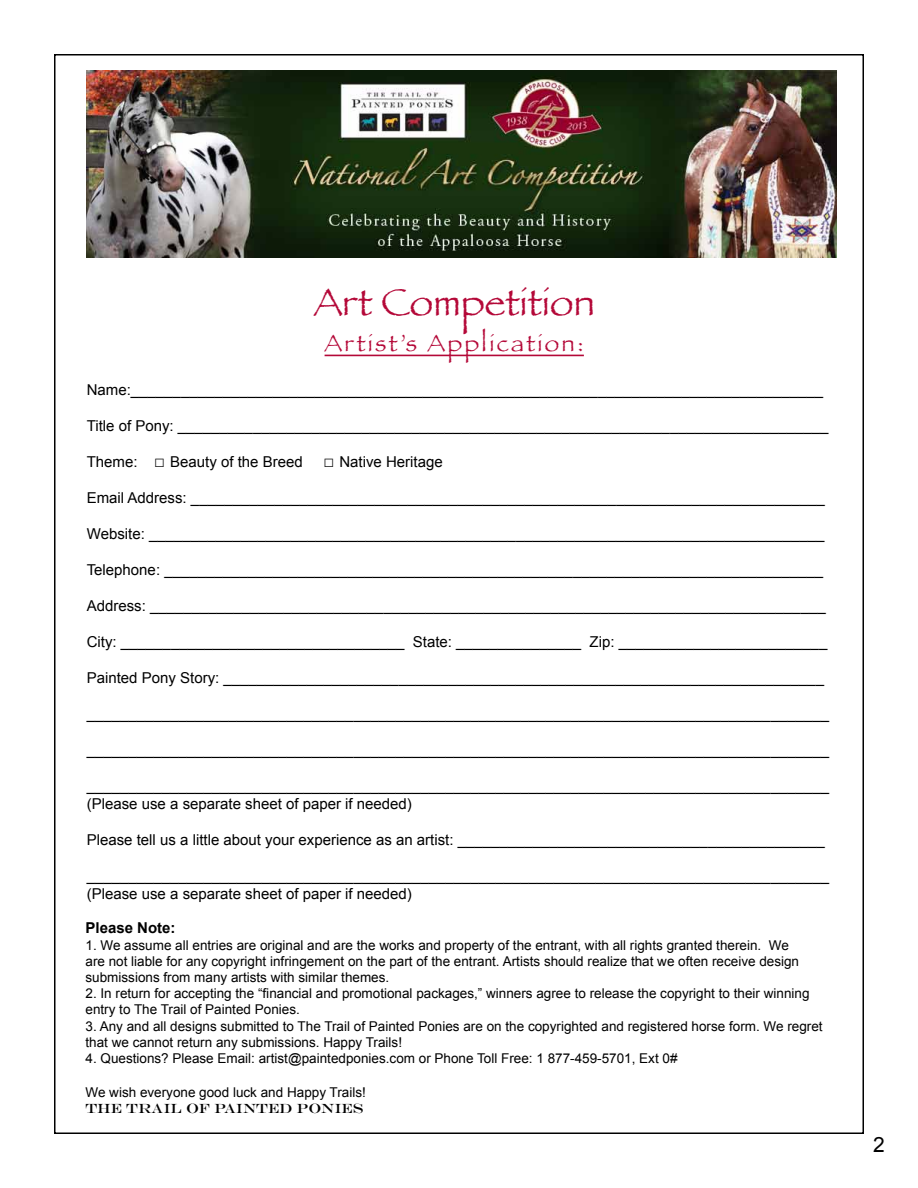
<style>
.page{position:relative;width:918px;height:1188px;background:#fff}
.page>*{position:absolute;margin:0;border:0;box-sizing:border-box;transform-origin:0 0}
.t1{font:39px "Papyrus";color:#b40838}
.t2{font:24px "Papyrus";letter-spacing:.1em;color:#b40838}
.t3{font:21px "Arial";color:#000}
.t4{font:15px/18px "Arial";color:#000}
.t5{font:700 15px "Arial";color:#000}
.t6{font:13.5px/16.2px "Arial";color:#000}
.t7{font:13.5px "Engravers";color:#000}
.s1{font-size:18px}
</style>
<div class="page">
<hr style="left:325px;top:355px;width:259px;height:1px;background:#b40838">
<img style="left:87px;top:70px;width:750px;height:188px">
<h1 class="t1" style="left:314px;top:279px;width:283px">Art Competition</h1>
<h2 class="t2" style="left:325px;top:329px;width:261px">Artist’s Application:</h2>
<p class="t4" style="left:87px;top:381px;width:738px">Name:___________________________________________________________________________________</p>
<p class="t4" style="left:87px;top:417px;width:743px">Title of Pony: ______________________________________________________________________________</p>
<p class="t4" style="left:87px;top:453px;width:358px">Theme: <span class="s1">□</span> Beauty of the Breed <span class="s1">□</span> Native Heritage</p>
<p class="t4" style="left:87px;top:489px;width:740px">Email Address: ____________________________________________________________________________</p>
<p class="t4" style="left:87px;top:525px;width:739px">Website: _________________________________________________________________________________</p>
<p class="t4" style="left:87px;top:561px;width:738px">Telephone: _______________________________________________________________________________</p>
<p class="t4" style="left:87px;top:597px;width:740px">Address: _________________________________________________________________________________</p>
<p class="t4" style="left:87px;top:633px;width:742px">City: __________________________________ State: _______________ Zip: _________________________</p>
<p class="t4" style="left:87px;top:669px;width:739px">Painted Pony Story: ________________________________________________________________________</p>
<p class="t4" style="left:87px;top:705px;width:744px">_________________________________________________________________________________________</p>
<p class="t4" style="left:87px;top:741px;width:744px">_________________________________________________________________________________________</p>
<p class="t4" style="left:87px;top:777px;width:744px">_________________________________________________________________________________________ (Please use a separate sheet of paper if needed)</p>
<p class="t4" style="left:87px;top:831px;width:739px">Please tell us a little about your experience as an artist: ____________________________________________</p>
<p class="t4" style="left:87px;top:867px;width:744px">_________________________________________________________________________________________ (Please use a separate sheet of paper if needed)</p>
<p class="t5" style="left:86px;top:918px;width:92px">Please Note:</p>
<p class="t6" style="left:86px;top:937px;width:715px">1. We assume all entries are original and are the works and property of the entrant, with all rights granted therein. We are not liable for any copyright infringement on the part of the entrant. Artists should realize that we often receive design submissions from many artists with similar themes.</p>
<p class="t6" style="left:86px;top:986px;width:726px">2. In return for accepting the “financial and promotional packages,” winners agree to release the copyright to their winning entry to The Trail of Painted Ponies.</p>
<p class="t6" style="left:86px;top:1018px;width:739px">3. Any and all designs submitted to The Trail of Painted Ponies are on the copyrighted and registered horse form. We regret that we cannot return any submissions. Happy Trails!</p>
<p class="t6" style="left:86px;top:1050px;width:594px">4. Questions? Please Email: artist@paintedponies.com or Phone Toll Free: 1 877-459-5701, Ext 0#</p>
<p class="t6" style="left:86px;top:1085px;width:282px">We wish everyone good luck and Happy Trails!</p>
<p class="t7" style="left:86px;top:1101px;width:279px">THE TRAIL OF PAINTED PONIES</p>
<h3 class="t3" style="left:873px;top:1131px;width:13px">2</h3>
</div>
